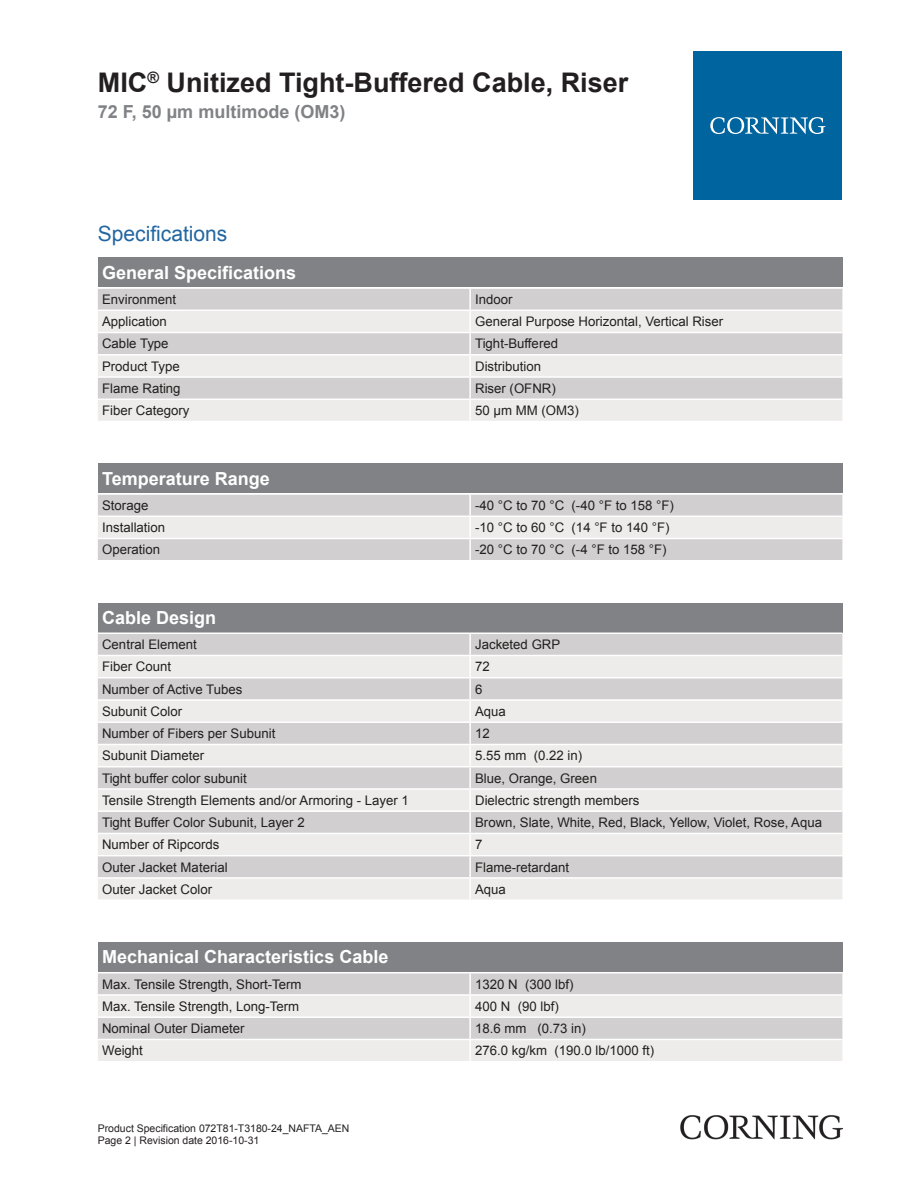
<style>
.page{position:relative;width:919px;height:1187px;background:#fff}
.page>*{position:absolute;margin:0;border:0;box-sizing:border-box;transform-origin:0 0}
.t1{font:700 27px "Arial";color:#231f20}
.t2{font:21px "Arial";color:#2166a2}
.t3{font:700 18px "Arial";color:#fff}
.t4{font:700 18px "Arial";color:#808285}
.t5{font:13.2px "Arial";color:#231f20}
.t6{font:10.5px/12.6px "Arial";color:#231f20}
</style>
<div class="page">
<div style="left:98px;top:257px;width:744px;height:30px;background:#808285"></div>
<div style="left:98px;top:289px;width:744px;height:20px;background:#d1cfcf"></div>
<svg style="left:98px;top:311px;width:744px;height:110px;background:#e2e0e0"></svg>
<hr style="left:469px;top:289px;width:2px;height:20px;background:#fff">
<hr style="left:469px;top:311px;width:2px;height:21px;background:#fff">
<hr style="left:469px;top:333px;width:2px;height:21px;background:#fff">
<hr style="left:469px;top:355px;width:2px;height:21px;background:#fff">
<hr style="left:469px;top:378px;width:2px;height:20px;background:#fff">
<hr style="left:469px;top:400px;width:2px;height:21px;background:#fff">
<hr style="left:98px;top:332px;width:372px;height:1px;background:#fff">
<hr style="left:470px;top:332px;width:372px;height:1px;background:#fff">
<hr style="left:98px;top:354px;width:372px;height:1px;background:#fff">
<hr style="left:470px;top:354px;width:372px;height:1px;background:#fff">
<hr style="left:98px;top:376px;width:372px;height:2px;background:#fff">
<hr style="left:470px;top:376px;width:372px;height:2px;background:#fff">
<hr style="left:98px;top:398px;width:372px;height:2px;background:#fff">
<hr style="left:470px;top:398px;width:372px;height:2px;background:#fff">
<div style="left:98px;top:463px;width:744px;height:30px;background:#808285"></div>
<div style="left:98px;top:494px;width:744px;height:66px;background:#d1cfcf"></div>
<div style="left:98px;top:517px;width:744px;height:20px;background:#edeceb"></div>
<hr style="left:469px;top:494px;width:2px;height:21px;background:#fff">
<hr style="left:469px;top:517px;width:2px;height:20px;background:#fff">
<hr style="left:469px;top:539px;width:2px;height:21px;background:#fff">
<hr style="left:98px;top:515px;width:372px;height:2px;background:#fff">
<hr style="left:470px;top:515px;width:372px;height:2px;background:#fff">
<hr style="left:98px;top:537px;width:372px;height:2px;background:#fff">
<hr style="left:470px;top:537px;width:372px;height:2px;background:#fff">
<div style="left:98px;top:602px;width:744px;height:30px;background:#808285"></div>
<div style="left:98px;top:634px;width:744px;height:20px;background:#d1cfcf"></div>
<svg style="left:98px;top:656px;width:744px;height:243px;background:#e0dfdf"></svg>
<hr style="left:469px;top:634px;width:2px;height:20px;background:#fff">
<hr style="left:469px;top:656px;width:2px;height:21px;background:#fff">
<hr style="left:469px;top:678px;width:2px;height:21px;background:#fff">
<hr style="left:469px;top:700px;width:2px;height:21px;background:#fff">
<hr style="left:469px;top:723px;width:2px;height:20px;background:#fff">
<hr style="left:469px;top:745px;width:2px;height:21px;background:#fff">
<hr style="left:469px;top:767px;width:2px;height:21px;background:#fff">
<hr style="left:469px;top:789px;width:2px;height:21px;background:#fff">
<hr style="left:469px;top:811px;width:2px;height:21px;background:#fff">
<hr style="left:469px;top:834px;width:2px;height:20px;background:#fff">
<hr style="left:469px;top:856px;width:2px;height:21px;background:#fff">
<hr style="left:469px;top:878px;width:2px;height:21px;background:#fff">
<hr style="left:98px;top:677px;width:372px;height:1px;background:#fff">
<hr style="left:470px;top:677px;width:372px;height:1px;background:#fff">
<hr style="left:98px;top:699px;width:372px;height:1px;background:#fff">
<hr style="left:470px;top:699px;width:372px;height:1px;background:#fff">
<hr style="left:98px;top:721px;width:372px;height:2px;background:#fff">
<hr style="left:470px;top:721px;width:372px;height:2px;background:#fff">
<hr style="left:98px;top:743px;width:372px;height:2px;background:#fff">
<hr style="left:470px;top:743px;width:372px;height:2px;background:#fff">
<hr style="left:98px;top:766px;width:372px;height:1px;background:#fff">
<hr style="left:470px;top:766px;width:372px;height:1px;background:#fff">
<hr style="left:98px;top:788px;width:372px;height:1px;background:#fff">
<hr style="left:470px;top:788px;width:372px;height:1px;background:#fff">
<hr style="left:98px;top:810px;width:372px;height:1px;background:#fff">
<hr style="left:470px;top:810px;width:372px;height:1px;background:#fff">
<hr style="left:98px;top:832px;width:372px;height:2px;background:#fff">
<hr style="left:470px;top:832px;width:372px;height:2px;background:#fff">
<hr style="left:98px;top:854px;width:372px;height:2px;background:#fff">
<hr style="left:470px;top:854px;width:372px;height:2px;background:#fff">
<hr style="left:98px;top:877px;width:372px;height:1px;background:#fff">
<hr style="left:470px;top:877px;width:372px;height:1px;background:#fff">
<div style="left:98px;top:942px;width:744px;height:29px;background:#808285"></div>
<div style="left:98px;top:973px;width:744px;height:21px;background:#d1cfcf"></div>
<svg style="left:98px;top:996px;width:744px;height:64px;background:#e4e2e2"></svg>
<hr style="left:469px;top:973px;width:2px;height:21px;background:#fff">
<hr style="left:469px;top:995px;width:2px;height:21px;background:#fff">
<hr style="left:469px;top:1017px;width:2px;height:21px;background:#fff">
<hr style="left:469px;top:1040px;width:2px;height:20px;background:#fff">
<hr style="left:98px;top:1016px;width:372px;height:1px;background:#fff">
<hr style="left:470px;top:1016px;width:372px;height:1px;background:#fff">
<hr style="left:98px;top:1038px;width:372px;height:2px;background:#fff">
<hr style="left:470px;top:1038px;width:372px;height:2px;background:#fff">
<div style="left:693px;top:51px;width:149px;height:149px;background:#00649e"></div>
<svg style="left:710px;top:117px;width:115px;height:17px"></svg>
<img style="left:680px;top:1115px;width:162px;height:24px">
<h1 class="t1" style="left:98px;top:63px;width:532px">MIC<sup>®</sup> Unitized Tight-Buffered Cable, Riser</h1>
<h3 class="t4" style="left:98px;top:99px;width:249px">72 F, 50 µm multimode (OM3)</h3>
<h2 class="t2" style="left:98px;top:219px;width:131px">Specifications</h2>
<h3 class="t3" style="left:102px;top:260px;width:196px">General Specifications</h3>
<p class="t5" style="left:102px;top:290px;width:76px">Environment</p>
<p class="t5" style="left:475px;top:290px;width:39px">Indoor</p>
<p class="t5" style="left:102px;top:312px;width:66px">Application</p>
<p class="t5" style="left:475px;top:312px;width:249px">General Purpose Horizontal, Vertical Riser</p>
<p class="t5" style="left:102px;top:334px;width:68px">Cable Type</p>
<p class="t5" style="left:475px;top:334px;width:84px">Tight-Buffered</p>
<p class="t5" style="left:102px;top:357px;width:79px">Product Type</p>
<p class="t5" style="left:475px;top:357px;width:68px">Distribution</p>
<p class="t5" style="left:102px;top:379px;width:80px">Flame Rating</p>
<p class="t5" style="left:475px;top:379px;width:82px">Riser (OFNR)</p>
<p class="t5" style="left:102px;top:401px;width:89px">Fiber Category</p>
<p class="t5" style="left:475px;top:401px;width:105px">50 µm MM (OM3)</p>
<h3 class="t3" style="left:102px;top:465px;width:169px">Temperature Range</h3>
<p class="t5" style="left:102px;top:496px;width:48px">Storage</p>
<p class="t5" style="left:475px;top:496px;width:200px">-40 °C to 70 °C (-40 °F to 158 °F)</p>
<p class="t5" style="left:102px;top:518px;width:65px">Installation</p>
<p class="t5" style="left:475px;top:518px;width:196px">-10 °C to 60 °C (14 °F to 140 °F)</p>
<p class="t5" style="left:102px;top:540px;width:59px">Operation</p>
<p class="t5" style="left:475px;top:540px;width:193px">-20 °C to 70 °C (-4 °F to 158 °F)</p>
<h3 class="t3" style="left:102px;top:605px;width:116px">Cable Design</h3>
<p class="t5" style="left:102px;top:635px;width:96px">Central Element</p>
<p class="t5" style="left:475px;top:635px;width:87px">Jacketed GRP</p>
<p class="t5" style="left:102px;top:657px;width:70px">Fiber Count</p>
<p class="t5" style="left:475px;top:657px;width:16px">72</p>
<p class="t5" style="left:102px;top:679px;width:142px">Number of Active Tubes</p>
<p class="t5" style="left:475px;top:679px;width:9px">6</p>
<p class="t5" style="left:102px;top:702px;width:81px">Subunit Color</p>
<p class="t5" style="left:475px;top:702px;width:32px">Aqua</p>
<p class="t5" style="left:102px;top:724px;width:175px">Number of Fibers per Subunit</p>
<p class="t5" style="left:475px;top:724px;width:16px">12</p>
<p class="t5" style="left:102px;top:746px;width:103px">Subunit Diameter</p>
<p class="t5" style="left:475px;top:746px;width:109px">5.55 mm (0.22 in)</p>
<p class="t5" style="left:102px;top:768px;width:146px">Tight buffer color subunit</p>
<p class="t5" style="left:475px;top:768px;width:123px">Blue, Orange, Green</p>
<p class="t5" style="left:102px;top:791px;width:308px">Tensile Strength Elements and/or Armoring - Layer 1</p>
<p class="t5" style="left:475px;top:791px;width:166px">Dielectric strength members</p>
<p class="t5" style="left:102px;top:813px;width:204px">Tight Buffer Color Subunit, Layer 2</p>
<p class="t5" style="left:475px;top:813px;width:348px">Brown, Slate, White, Red, Black, Yellow, Violet, Rose, Aqua</p>
<p class="t5" style="left:102px;top:835px;width:119px">Number of Ripcords</p>
<p class="t5" style="left:475px;top:835px;width:9px">7</p>
<p class="t5" style="left:102px;top:857px;width:127px">Outer Jacket Material</p>
<p class="t5" style="left:475px;top:857px;width:95px">Flame-retardant</p>
<p class="t5" style="left:102px;top:880px;width:112px">Outer Jacket Color</p>
<p class="t5" style="left:475px;top:880px;width:32px">Aqua</p>
<h3 class="t3" style="left:102px;top:944px;width:288px">Mechanical Characteristics Cable</h3>
<p class="t5" style="left:102px;top:974px;width:201px">Max. Tensile Strength, Short-Term</p>
<p class="t5" style="left:475px;top:974px;width:100px">1320 N (300 lbf)</p>
<p class="t5" style="left:102px;top:996px;width:199px">Max. Tensile Strength, Long-Term</p>
<p class="t5" style="left:475px;top:996px;width:85px">400 N (90 lbf)</p>
<p class="t5" style="left:102px;top:1019px;width:144px">Nominal Outer Diameter</p>
<p class="t5" style="left:475px;top:1019px;width:112px">18.6 mm (0.73 in)</p>
<p class="t5" style="left:102px;top:1041px;width:42px">Weight</p>
<p class="t5" style="left:475px;top:1041px;width:181px">276.0 kg/km (190.0 lb/1000 ft)</p>
<p class="t6" style="left:98px;top:1121px;width:253px">Product Specification 072T81-T3180-24_NAFTA_AEN<br>Page 2 | Revision date 2016-10-31</p>
</div>
